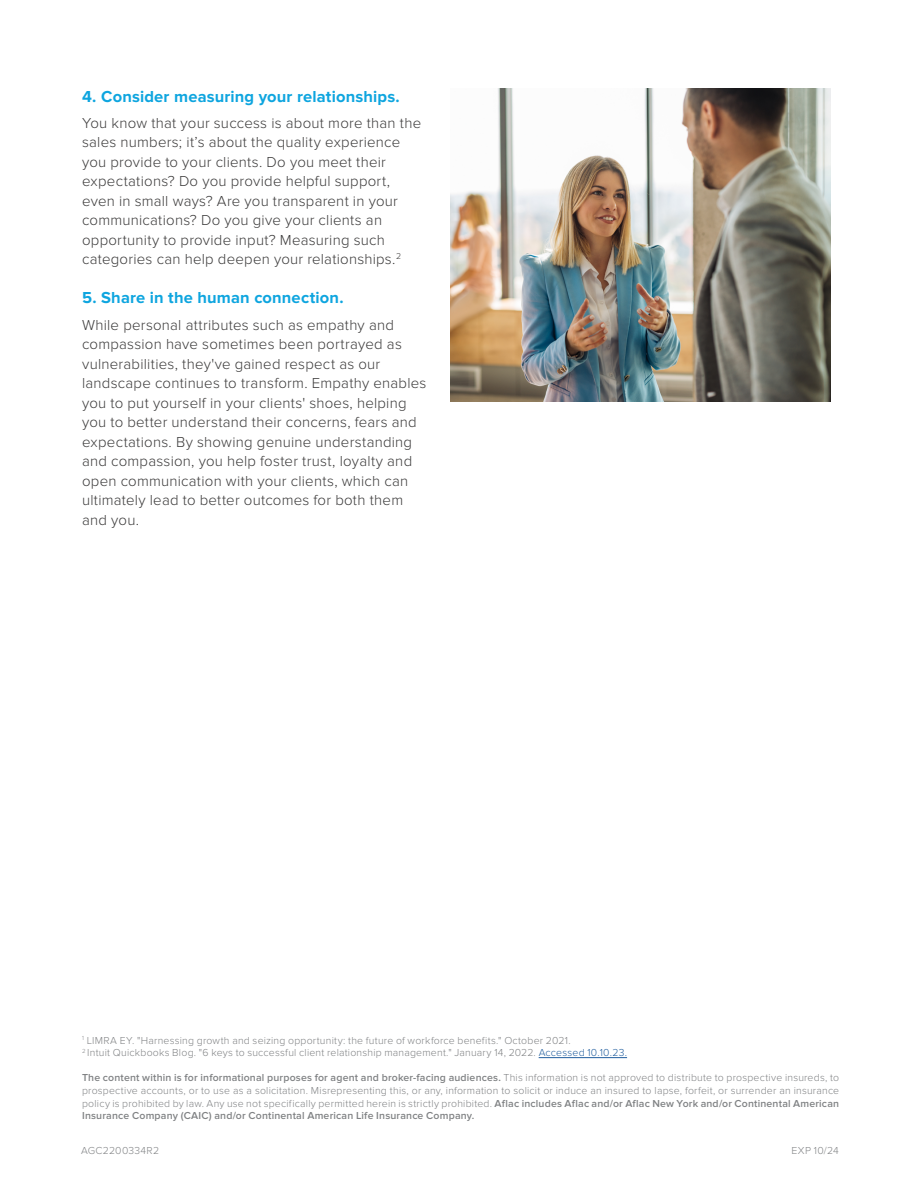
<style>
.page{position:relative;width:918px;height:1188px;background:#fff}
.page>*{position:absolute;margin:0;border:0;box-sizing:border-box;transform-origin:0 0}
.t1{font:700 16.5px "Proxima Nova";letter-spacing:.01em;color:#0ea5df}
.t2{font:300 15px/19.5px "Proxima Nova";letter-spacing:.015em;color:#3c3b3b}
.t3{font:300 10.5px/12.6px "Proxima Nova";letter-spacing:.02em;color:#808284}
.t4{font:300 10.5px "Proxima Nova";letter-spacing:.025em;color:#818385}
.s1{color:#215e9e}
.s2{font-weight:600}
</style>
<div class="page">
<hr style="left:539px;top:1057px;width:88px;height:1px;background:#215e9e">
<img style="left:450px;top:88px;width:381px;height:314px">
<p class="t1" style="left:82px;top:87px;width:319px">4. Consider measuring your relationships.</p>
<p class="t2" style="left:82px;top:113px;width:341px">You know that your success is about more than the sales numbers; it’s about the quality experience you provide to your clients. Do you meet their expectations? Do you provide helpful support, even in small ways? Are you transparent in your communications? Do you give your clients an opportunity to provide input? Measuring such categories can help deepen your relationships.<sup>2</sup></p>
<p class="t1" style="left:82px;top:288px;width:263px">5. Share in the human connection.</p>
<p class="t2" style="left:82px;top:315px;width:346px">While personal attributes such as empathy and compassion have sometimes been portrayed as vulnerabilities, they've gained respect as our landscape continues to transform. Empathy enables you to put yourself in your clients' shoes, helping you to better understand their concerns, fears and expectations. By showing genuine understanding and compassion, you help foster trust, loyalty and open communication with your clients, which can ultimately lead to better outcomes for both them and you.</p>
<p class="t3" style="left:82px;top:1034px;width:547px"><sup>1</sup> LIMRA EY. "Harnessing growth and seizing opportunity: the future of workforce benefits." October 2021.<br><sup>2</sup> Intuit Quickbooks Blog. "6 keys to successful client relationship management." January 14, 2022. <span class="s1">Accessed 10.10.23.</span></p>
<p class="t3" style="left:82px;top:1072px;width:759px;text-align:justify"><span class="s2">The content within is for informational purposes for agent and broker-facing audiences.</span> This information is not approved to distribute to prospective insureds, to prospective accounts, or to use as a solicitation. Misrepresenting this, or any, information to solicit or induce an insured to lapse, forfeit, or surrender an insurance policy is prohibited by law. Any use not specifically permitted herein is strictly prohibited. <span class="s2">Aflac includes Aflac and/or Aflac New York and/or Continental American Insurance Company (CAIC) and/or Continental American Life Insurance Company.</span></p>
<p class="t4" style="left:81px;top:1145px;width:80px">AGC2200334R2</p>
<p class="t4" style="left:792px;top:1144px;width:49px">EXP 10/24</p>
</div>
